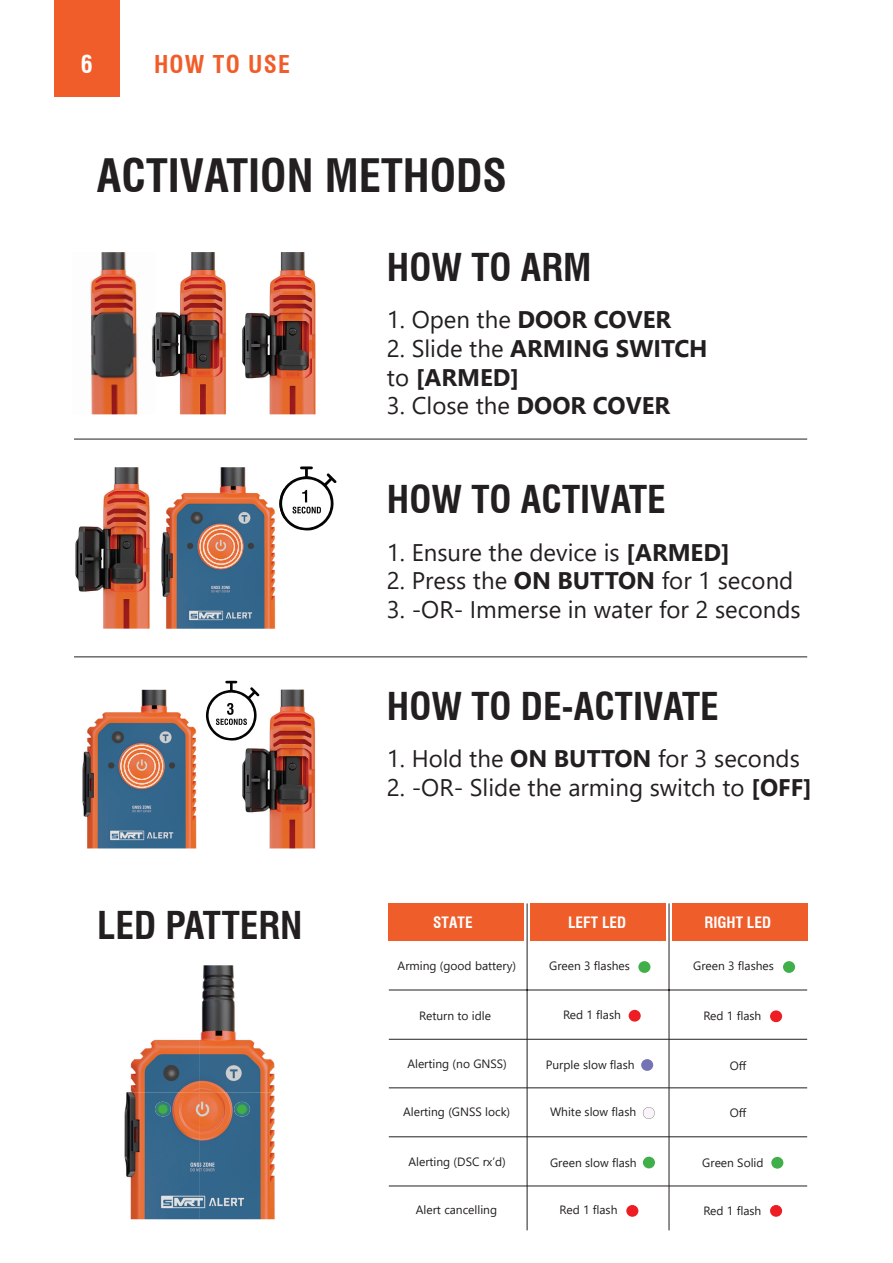
<style>
.page{position:relative;width:893px;height:1263px;background:#fff}
.page>*{position:absolute;margin:0;border:0;box-sizing:border-box;transform-origin:0 0}
.t1{font:700 condensed 45px "Swiss 721 BT";color:#231f20}
.t2{font:700 condensed 37.5px "Swiss 721 BT";color:#231f20}
.t3{font:24px "Segoe UI";color:#231f20}
.t4{font:700 24px/28.8px "Segoe UI";color:#231f20}
.t5{font:700 condensed 24px "Swiss 721 BT";letter-spacing:.05em;color:#f15d2a}
.t6{font:700 condensed 24px "Swiss 721 BT";color:#fff}
.t7{font:700 condensed 15.3px "Swiss 721 BT";color:#fff}
.t8{font:12px "Segoe UI";color:#231f20}
.s1{font-weight:700}
.s2{font-weight:400}
</style>
<div class="page">
<div style="left:54px;top:0;width:65px;height:97px;background:#f15d2a"></div>
<img style="left:90px;top:252px;width:136px;height:162px">
<img style="left:141px;top:252px;width:14px;height:162px">
<img style="left:245px;top:252px;width:71px;height:162px">
<img style="left:242px;top:324px;width:3px;height:43px">
<svg style="left:285px;top:466px;width:52px;height:64px"></svg>
<img style="left:75px;top:467px;width:210px;height:162px">
<img style="left:279px;top:487px;width:5px;height:32px">
<img style="left:153px;top:467px;width:7px;height:162px">
<img style="left:200px;top:525px;width:42px;height:43px">
<img style="left:82px;top:690px;width:234px;height:158px">
<img style="left:239px;top:741px;width:2px;height:107px">
<img style="left:120px;top:745px;width:43px;height:43px">
<svg style="left:206px;top:681px;width:54px;height:60px"></svg>
<img style="left:124px;top:965px;width:151px;height:254px">
<img style="left:155px;top:1102px;width:16px;height:14px">
<div style="left:158px;top:1105px;width:9px;height:9px;background:#40ae49;border-radius:50%"></div>
<img style="left:234px;top:1102px;width:16px;height:14px">
<div style="left:237px;top:1105px;width:9px;height:9px;background:#40ae49;border-radius:5px"></div>
<hr style="left:74px;top:439px;width:733px;height:1px;background:#231f20">
<hr style="left:74px;top:656px;width:733px;height:1px;background:#231f20">
<div style="left:389px;top:903px;width:135px;height:38px;background:#ef5d2a"></div>
<div style="left:530px;top:903px;width:136px;height:38px;background:#ef5d2a"></div>
<div style="left:672px;top:903px;width:135px;height:38px;background:#ef5d2a"></div>
<hr style="left:527px;top:903px;width:1px;height:327px;background:#231f20">
<hr style="left:669px;top:903px;width:1px;height:327px;background:#231f20">
<hr style="left:389px;top:990px;width:418px;height:1px;background:#231f20">
<hr style="left:389px;top:1039px;width:418px;height:1px;background:#231f20">
<hr style="left:389px;top:1136px;width:418px;height:1px;background:#231f20">
<hr style="left:389px;top:1087px;width:418px;height:1px;background:#231f20">
<hr style="left:389px;top:1186px;width:418px;height:1px;background:#231f20">
<div style="left:643px;top:1157px;width:12px;height:11px;background:#40ae49;border-radius:50%"></div>
<svg style="left:643px;top:1107px;width:12px;height:12px"></svg>
<div style="left:638px;top:961px;width:12px;height:12px;background:#40ae49;border-radius:50%"></div>
<div style="left:783px;top:961px;width:12px;height:12px;background:#40ae49;border-radius:50%"></div>
<div style="left:770px;top:1010px;width:12px;height:12px;background:#ee1d23;border-radius:50%"></div>
<div style="left:771px;top:1157px;width:12px;height:12px;background:#40ae49;border-radius:50%"></div>
<div style="left:641px;top:1059px;width:12px;height:12px;background:#7373b6;border-radius:50%"></div>
<div style="left:629px;top:1010px;width:12px;height:11px;background:#ee1d23;border-radius:50%"></div>
<div style="left:626px;top:1205px;width:12px;height:12px;background:#ee1d23;border-radius:50%"></div>
<div style="left:770px;top:1205px;width:12px;height:12px;background:#ee1d23;border-radius:50%"></div>
<p class="t6" style="left:81px;top:50px;width:13px">6</p>
<p class="t5" style="left:154px;top:50px;width:137px">HOW TO USE</p>
<p class="t1" style="left:97px;top:148px;width:412px">ACTIVATION METHODS</p>
<p class="t2" style="left:387px;top:244px;width:206px">HOW TO ARM</p>
<p class="t3" style="left:387px;top:297px;width:286px">1. Open the <span class="s1">DOOR COVER</span></p>
<p class="t4" style="left:387px;top:332px;width:322px"><span class="s2">2. Slide the</span> ARMING SWITCH <span class="s2">to</span> [ARMED]</p>
<p class="t3" style="left:387px;top:383px;width:285px">3. Close the <span class="s1">DOOR COVER</span></p>
<p class="t2" style="left:387px;top:477px;width:280px">HOW TO ACTIVATE</p>
<p class="t3" style="left:387px;top:529px;width:344px">1. Ensure the device is <span class="s1">[ARMED]</span></p>
<p class="t3" style="left:387px;top:558px;width:408px">2. Press the <span class="s1">ON BUTTON</span> for 1 second</p>
<p class="t3" style="left:387px;top:587px;width:415px">3. -OR- Immerse in water for 2 seconds</p>
<p class="t2" style="left:387px;top:683px;width:333px">HOW TO DE-ACTIVATE</p>
<p class="t3" style="left:387px;top:736px;width:414px">1. Hold the <span class="s1">ON BUTTON</span> for 3 seconds</p>
<p class="t3" style="left:387px;top:764px;width:427px">2. -OR- Slide the arming switch to <span class="s1">[OFF]</span></p>
<p class="t2" style="left:97px;top:902px;width:207px">LED PATTERN</p>
<p class="t7" style="left:433px;top:913px;width:41px">STATE</p>
<p class="t7" style="left:568px;top:913px;width:60px">LEFT LED</p>
<p class="t7" style="left:705px;top:913px;width:68px">RIGHT LED</p>
<p class="t8" style="left:398px;top:955px;width:120px">Arming (good battery)</p>
<p class="t8" style="left:419px;top:1004px;width:73px">Return to idle</p>
<p class="t8" style="left:407px;top:1052px;width:101px">Alerting (no GNSS)</p>
<p class="t8" style="left:403px;top:1101px;width:109px">Alerting (GNSS lock)</p>
<p class="t8" style="left:408px;top:1150px;width:99px">Alerting (DSC rx’d)</p>
<p class="t8" style="left:416px;top:1198px;width:83px">Alert cancelling</p>
<p class="t8" style="left:549px;top:955px;width:82px">Green 3 flashes</p>
<p class="t8" style="left:563px;top:1004px;width:59px">Red 1 flash</p>
<p class="t8" style="left:693px;top:955px;width:82px">Green 3 flashes</p>
<p class="t8" style="left:703px;top:1005px;width:59px">Red 1 flash</p>
<p class="t8" style="left:546px;top:1053px;width:90px">Purple slow flash</p>
<p class="t8" style="left:550px;top:1101px;width:88px">White slow flash</p>
<p class="t8" style="left:730px;top:1054px;width:18px">Off</p>
<p class="t8" style="left:730px;top:1101px;width:18px">Off</p>
<p class="t8" style="left:550px;top:1151px;width:88px">Green slow flash</p>
<p class="t8" style="left:560px;top:1199px;width:59px">Red 1 flash</p>
<p class="t8" style="left:702px;top:1151px;width:63px">Green Solid</p>
<p class="t8" style="left:703px;top:1199px;width:59px">Red 1 flash</p>
</div>
